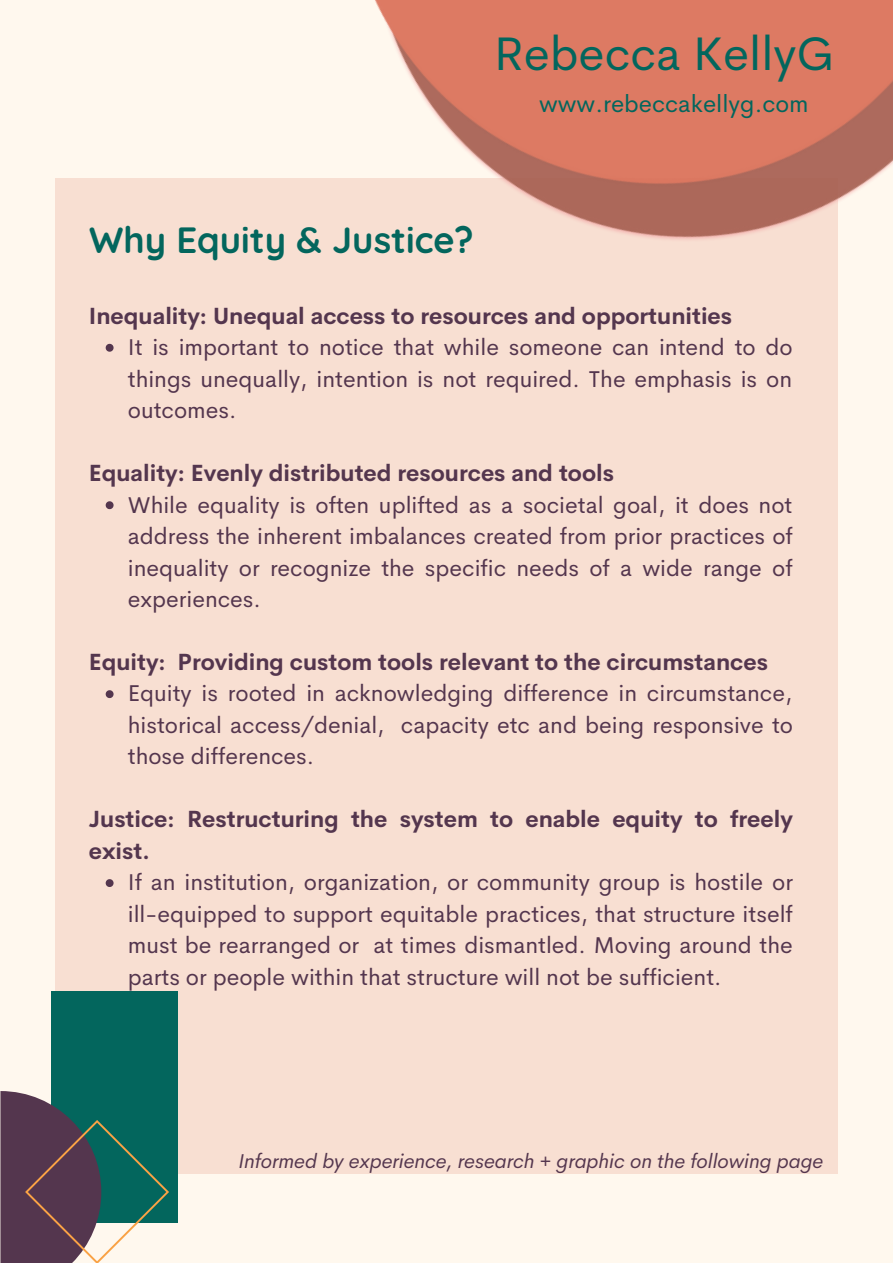
<style>
.page{position:relative;width:893px;height:1264px;background:#fff}
.page>*{position:absolute;margin:0;border:0;box-sizing:border-box;transform-origin:0 0}
.t1{font:47.25px "Cerebri Sans";color:#03665d}
.t2{font:700 36.3px "Quicksand";color:#03665d}
.t3{font:24px "Cerebri Sans";color:#03665d}
.t4{font:22.95px/31.5px "Cerebri Sans";color:#54364e;text-align:justify}
.t5{font:700 22.95px/31.5px "Cerebri Sans";color:#54364e}
.t6{font:italic 20.1px "Cerebri Sans";color:#54364e}
</style>
<div class="page">
<div style="left:0;top:0;width:892px;height:1262px;background:#fff8ee"></div>
<div style="left:55px;top:178px;width:782px;height:995px;background:#f8dfd2"></div>
<svg style="left:106px;top:344px;width:7px;height:8px"></svg>
<svg style="left:106px;top:501px;width:7px;height:8px"></svg>
<svg style="left:106px;top:690px;width:7px;height:8px"></svg>
<svg style="left:106px;top:879px;width:7px;height:8px"></svg>
<img style="left:375px;top:0;width:517px;height:378px">
<div style="left:51px;top:991px;width:127px;height:231px;background:#03665d"></div>
<svg style="left:0;top:1091px;width:169px;height:171px"></svg>
<h1 class="t1" style="left:493px;top:23px;width:342px">Rebecca KellyG</h1>
<p class="t3" style="left:539px;top:88px;width:271px">www.rebeccakellyg.com</p>
<h2 class="t2" style="left:89px;top:216px;width:386px">Why Equity &amp; Justice?</h2>
<p class="t5" style="left:89px;top:300px;width:645px">Inequality: Unequal access to resources and opportunities</p>
<p class="t4" style="left:128px;top:331px;width:666px">It is important to notice that while someone can intend to do things unequally, intention is not required. The emphasis is on outcomes.</p>
<p class="t5" style="left:89px;top:457px;width:526px">Equality: Evenly distributed resources and tools</p>
<p class="t4" style="left:128px;top:488px;width:666px">While equality is often uplifted as a societal goal, it does not address the inherent imbalances created from prior practices of inequality or recognize the specific needs of a wide range of experiences.</p>
<p class="t5" style="left:89px;top:646px;width:680px">Equity: Providing custom tools relevant to the circumstances</p>
<p class="t4" style="left:128px;top:677px;width:666px">Equity is rooted in acknowledging difference in circumstance, historical access/denial, capacity etc and being responsive to those differences.</p>
<p class="t5" style="left:89px;top:803px;width:705px">Justice: Restructuring the system to enable equity to freely exist.</p>
<p class="t4" style="left:128px;top:866px;width:666px">If an institution, organization, or community group is hostile or ill-equipped to support equitable practices, that structure itself must be rearranged or at times dismantled. Moving around the parts or people within that structure will not be sufficient.</p>
<p class="t6" style="left:238px;top:1147px;width:586px">Informed by experience, research + graphic on the following page</p>
</div>
